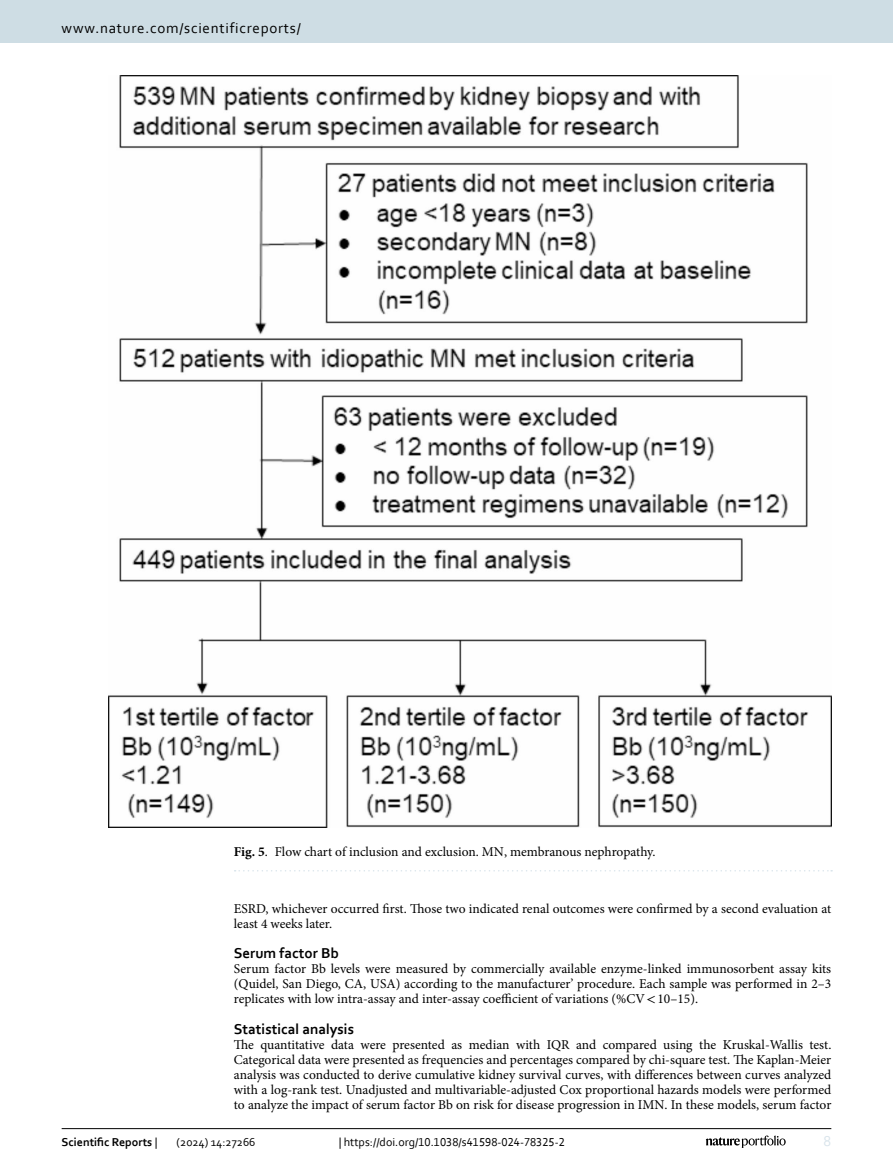
<style>
.page{position:relative;width:893px;height:1174px;background:#fff}
.page>*{position:absolute;margin:0;border:0;box-sizing:border-box;transform-origin:0 0}
.t1{font:15px "Corbel";letter-spacing:.05em;color:#000}
.Head_2{font:700 15px "Corbel";color:#000}
.t2{font:15px "Corbel";color:#d9e4eb}
.Body_Text{font:13.5px/15px "Minion Pro";color:#000;text-align:justify}
.Figure_Caption{font:13.5px "Minion Pro";letter-spacing:-.005em;color:#000}
.t3{font:12px "Corbel";color:#000}
.t4{font:700 12px "Corbel";color:#000}
.s1{font-weight:700}
.s2{font-family:"STIX"}
.s3{font-weight:400}
</style>
<div class="page">
<img style="left:108px;top:76px;width:723px;height:751px">
<svg style="left:235px;top:870px;width:597px;height:1px"></svg>
<hr style="left:62px;top:1128px;width:769px;height:1px;background:#000">
<svg style="left:706px;top:1135px;width:80px;height:12px"></svg>
<div style="left:0;top:0;width:893px;height:43px;background:#cedde4"></div>
<p class="t1" style="left:62px;top:18px;width:241px">www.nature.com/scientificreports/</p>
<p class="Figure_Caption" style="left:234px;top:842px;width:423px"><span class="s1">Fig. 5</span>. Flow chart of inclusion and exclusion. MN, membranous nephropathy.</p>
<p class="Body_Text" style="left:234px;top:901px;width:599px">ESRD, whichever occurred first. Those two indicated renal outcomes were confirmed by a second evaluation at least 4 weeks later.</p>
<p class="Head_2" style="left:234px;top:944px;width:106px">Serum factor Bb</p>
<p class="Body_Text" style="left:234px;top:961px;width:599px">Serum factor Bb levels were measured by commercially available enzyme-linked immunosorbent assay kits (Quidel, San Diego, CA, USA) according to the manufacturer’ procedure. Each sample was performed in 2–3 replicates with low intra-assay and inter-assay coefficient of variations (%CV<span class="s2">&lt;</span>10–15).</p>
<p class="Head_2" style="left:234px;top:1019px;width:122px">Statistical analysis</p>
<p class="Body_Text" style="left:234px;top:1036px;width:599px">The quantitative data were presented as median with IQR and compared using the Kruskal-Wallis test.<br>Categorical data were presented as frequencies and percentages compared by chi-square test. The Kaplan-Meier analysis was conducted to derive cumulative kidney survival curves, with differences between curves analyzed with a log-rank test. Unadjusted and multivariable-adjusted Cox proportional hazards models were performed to analyze the impact of serum factor Bb on risk for disease progression in IMN. In these models, serum factor</p>
<p class="t4" style="left:62px;top:1134px;width:97px">Scientific Reports <span class="s3">|</span></p>
<p class="t3" style="left:177px;top:1134px;width:80px">(2024) 14:27266</p>
<p class="t3" style="left:339px;top:1134px;width:228px">| https://doi.org/10.1038/s41598-024-78325-2</p>
<p class="t2" style="left:824px;top:1132px;width:9px">8</p>
</div>
